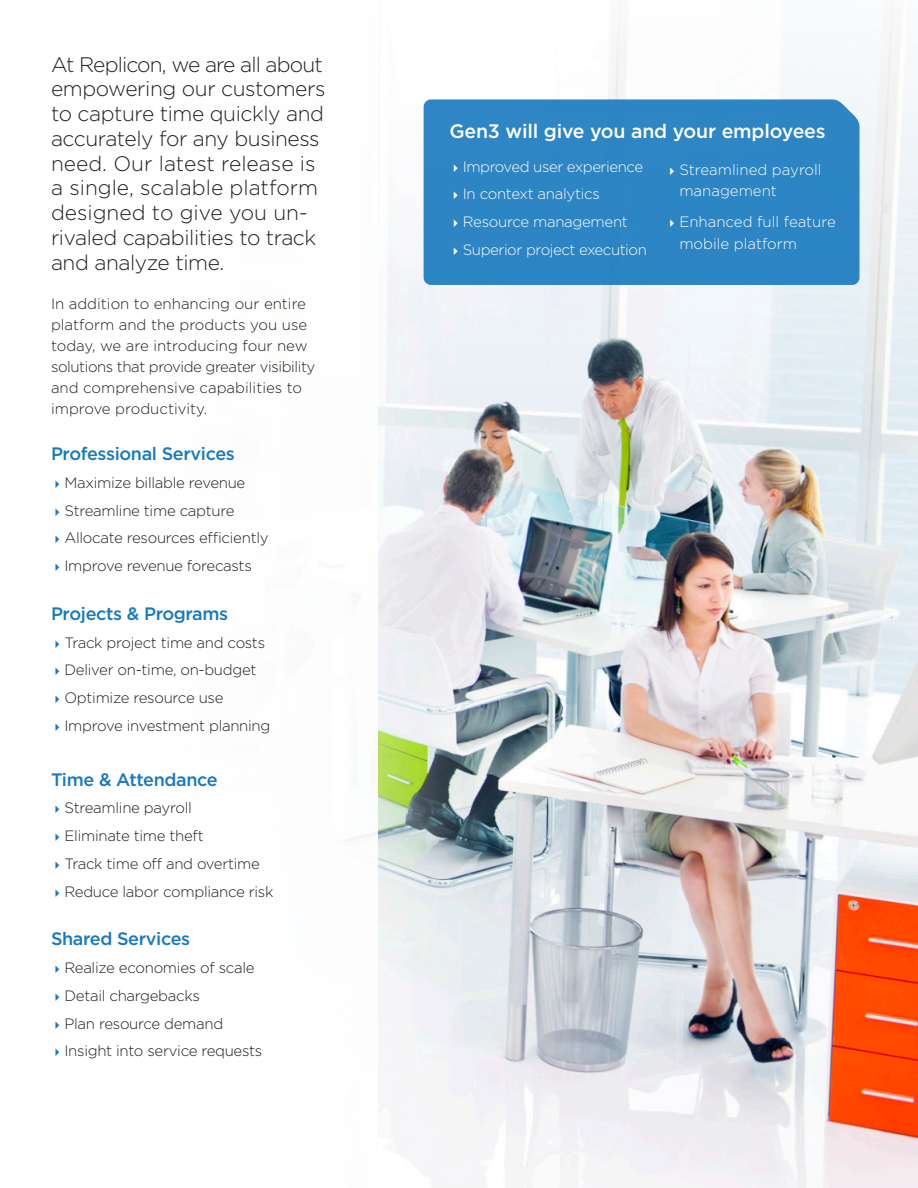
<style>
.page{position:relative;width:918px;height:1188px;background:#fff}
.page>*{position:absolute;margin:0;border:0;box-sizing:border-box;transform-origin:0 0}
.t1{font:300 21px/24.8px "Gotham";letter-spacing:-.02em;color:#231f20}
.t2{font:500 19.5px "Gotham";letter-spacing:-.01em;color:#fff}
.t3{font:500 18px "Gotham";letter-spacing:-.02em;color:#1779bf}
.t4{font:300 15px/27.8px "Gotham";letter-spacing:-.02em;color:#231f20}
.t5{font:300 15px/21px "Gotham";color:#231f20}
.t6{font:300 15px/27.8px "Gotham";letter-spacing:-.02em;color:#fff}
.t7{font:300 15px/21.8px "Gotham";color:#fff}
</style>
<div class="page">
<img style="left:378px;top:9px;width:540px;height:1179px">
<div style="left:424px;top:99px;width:436px;height:186px;background:#2d85c4"></div>
<svg style="left:454px;top:164px;width:4px;height:8px"></svg>
<svg style="left:454px;top:192px;width:4px;height:7px"></svg>
<svg style="left:454px;top:219px;width:4px;height:8px"></svg>
<svg style="left:454px;top:247px;width:4px;height:8px"></svg>
<svg style="left:670px;top:167px;width:4px;height:8px"></svg>
<svg style="left:670px;top:219px;width:4px;height:8px"></svg>
<p class="t1" style="left:51px;top:51px;width:276px">At Replicon, we are all about empowering our customers to capture time quickly and accurately for any business need. Our latest release is a single, scalable platform designed to give you un&shy;rivaled capabilities to track and analyze time.</p>
<p class="t5" style="left:51px;top:293px;width:266px">In addition to enhancing our entire platform and the products you use today, we are introducing four new solutions that provide greater visibility and comprehensive capabilities to improve productivity.</p>
<p class="t3" style="left:51px;top:443px;width:185px">Professional Services</p>
<p class="t4" style="left:64px;top:468px;width:206px">Maximize billable revenue<br>Streamline time capture<br>Allocate resources efficiently<br>Improve revenue forecasts</p>
<p class="t3" style="left:51px;top:603px;width:179px">Projects &amp; Programs</p>
<p class="t4" style="left:64px;top:628px;width:207px">Track project time and costs<br>Deliver on-time, on-budget<br>Optimize resource use<br>Improve investment planning</p>
<p class="t3" style="left:51px;top:769px;width:168px">Time &amp; Attendance</p>
<p class="t4" style="left:64px;top:794px;width:210px">Streamline payroll<br>Eliminate time theft<br>Track time off and overtime<br>Reduce labor compliance risk</p>
<p class="t3" style="left:51px;top:929px;width:141px">Shared Services</p>
<p class="t4" style="left:64px;top:954px;width:199px">Realize economies of scale<br>Detail chargebacks<br>Plan resource demand<br>Insight into service requests</p>
<h2 class="t2" style="left:449px;top:120px;width:378px">Gen3 will give you and your employees</h2>
<p class="t6" style="left:463px;top:152px;width:186px">Improved user experience<br>In context analytics<br>Resource management<br>Superior project execution</p>
<p class="t7" style="left:679px;top:158px;width:144px">Streamlined payroll management</p>
<p class="t7" style="left:679px;top:211px;width:158px">Enhanced full feature mobile platform</p>
</div>
